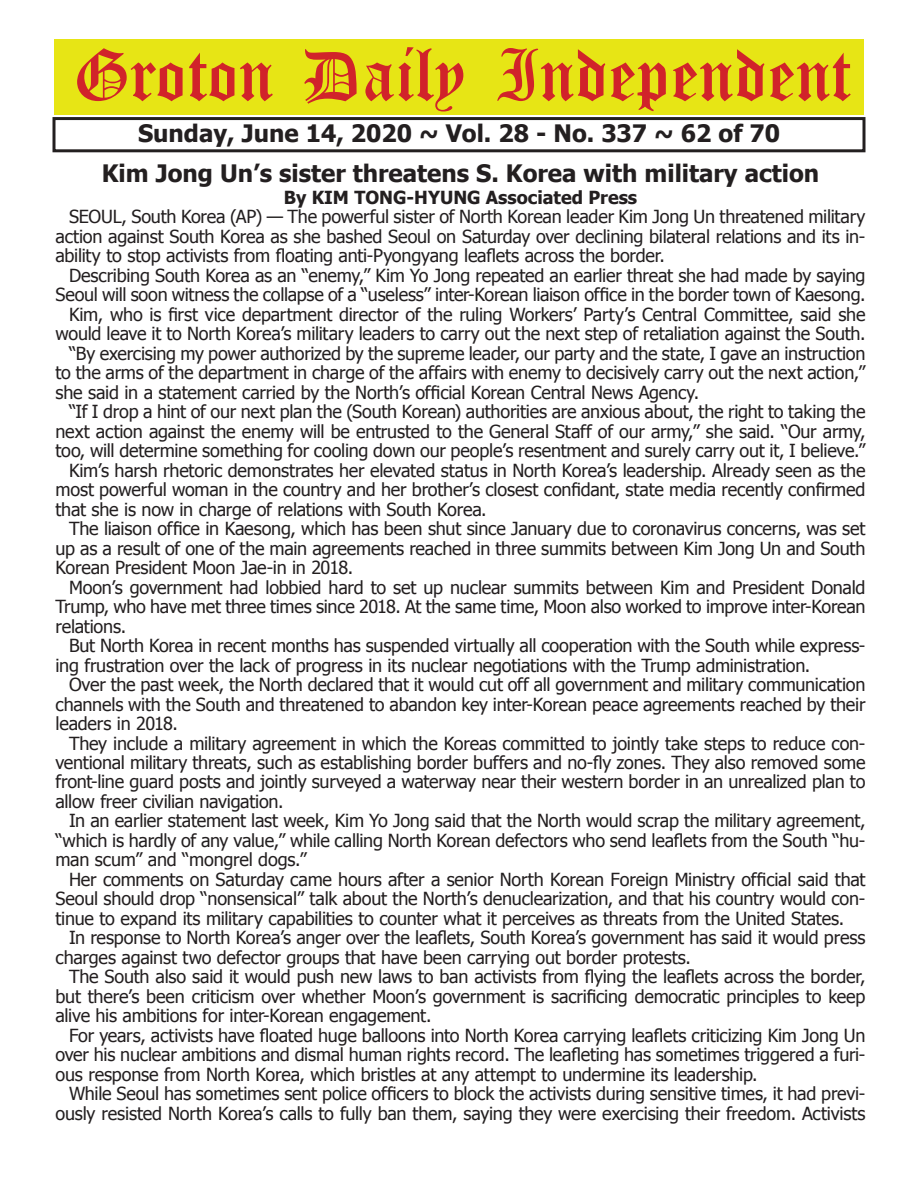
<style>
.page{position:relative;width:918px;height:1188px;background:#fff}
.page>*{position:absolute;margin:0;border:0;box-sizing:border-box;transform-origin:0 0}
.t1{font:54px "Old English Five";color:#d1232a}
.t2{font:700 24px "Tahoma";color:#231f20}
.t3{font:18px/19.5px "Tahoma";letter-spacing:-.01em;color:#231f20;text-align:justify}
.t4{font:700 18px "Tahoma";color:#231f20}
</style>
<div class="page">
<div style="left:52px;top:117px;width:814px;height:35px;border:3px solid #231f20"></div>
<div style="left:54px;top:40px;width:810px;height:75px;background:#e7e515"></div>
<h1 class="t1" style="left:73px;top:50px;width:779px">Groton Daily Independent</h1>
<h2 class="t2" style="left:138px;top:116px;width:644px">Sunday, June 14, 2020 ~ Vol. 28 - No. 337 ~ 62 of 70</h2>
<h2 class="t2" style="left:102px;top:157px;width:719px">Kim Jong Un’s sister threatens S. Korea with military action</h2>
<p class="t4" style="left:284px;top:184px;width:355px">By KIM TONG-HYUNG Associated Press</p>
<p class="t3" style="left:56px;top:206px;width:812px;text-indent:14px">SEOUL, South Korea (AP) — The powerful sister of North Korean leader Kim Jong Un threatened military action against South Korea as she bashed Seoul on Saturday over declining bilateral relations and its in&shy;ability to stop activists from floating anti-Pyongyang leaflets across the border.</p>
<p class="t3" style="left:69px;top:265px;width:798px">Describing South Korea as an “enemy,” Kim Yo Jong repeated an earlier threat she had made by saying</p>
<p class="t3" style="left:56px;top:284px;width:812px">Seoul will soon witness the collapse of a “useless” inter-Korean liaison office in the border town of Kaesong.</p>
<p class="t3" style="left:69px;top:304px;width:798px">Kim, who is first vice department director of the ruling Workers’ Party’s Central Committee, said she</p>
<p class="t3" style="left:56px;top:323px;width:812px">would leave it to North Korea’s military leaders to carry out the next step of retaliation against the South.</p>
<p class="t3" style="left:69px;top:343px;width:798px">“By exercising my power authorized by the supreme leader, our party and the state, I gave an instruction</p>
<p class="t3" style="left:56px;top:362px;width:811px">to the arms of the department in charge of the affairs with enemy to decisively carry out the next action,”</p>
<p class="t3" style="left:56px;top:381px;width:645px">she said in a statement carried by the North’s official Korean Central News Agency.</p>
<p class="t3" style="left:69px;top:401px;width:798px">“If I drop a hint of our next plan the (South Korean) authorities are anxious about, the right to taking the</p>
<p class="t3" style="left:56px;top:420px;width:812px">next action against the enemy will be entrusted to the General Staff of our army,” she said. “Our army,</p>
<p class="t3" style="left:56px;top:440px;width:812px">too, will determine something for cooling down our people’s resentment and surely carry out it, I believe.”</p>
<p class="t3" style="left:69px;top:459px;width:798px">Kim’s harsh rhetoric demonstrates her elevated status in North Korea’s leadership. Already seen as the</p>
<p class="t3" style="left:56px;top:479px;width:812px">most powerful woman in the country and her brother’s closest confidant, state media recently confirmed</p>
<p class="t3" style="left:56px;top:498px;width:433px">that she is now in charge of relations with South Korea.</p>
<p class="t3" style="left:69px;top:518px;width:798px">The liaison office in Kaesong, which has been shut since January due to coronavirus concerns, was set</p>
<p class="t3" style="left:56px;top:537px;width:812px">up as a result of one of the main agreements reached in three summits between Kim Jong Un and South</p>
<p class="t3" style="left:56px;top:557px;width:299px">Korean President Moon Jae-in in 2018.</p>
<p class="t3" style="left:69px;top:576px;width:798px">Moon’s government had lobbied hard to set up nuclear summits between Kim and President Donald</p>
<p class="t3" style="left:56px;top:596px;width:812px">Trump, who have met three times since 2018. At the same time, Moon also worked to improve inter-Korean</p>
<p class="t3" style="left:56px;top:615px;width:72px">relations.</p>
<p class="t3" style="left:69px;top:635px;width:798px">But North Korea in recent months has suspended virtually all cooperation with the South while express-</p>
<p class="t3" style="left:56px;top:654px;width:756px">ing frustration over the lack of progress in its nuclear negotiations with the Trump administration.</p>
<p class="t3" style="left:69px;top:674px;width:798px">Over the past week, the North declared that it would cut off all government and military communication</p>
<p class="t3" style="left:56px;top:693px;width:812px">channels with the South and threatened to abandon key inter-Korean peace agreements reached by their</p>
<p class="t3" style="left:56px;top:713px;width:124px">leaders in 2018.</p>
<p class="t3" style="left:69px;top:732px;width:798px">They include a military agreement in which the Koreas committed to jointly take steps to reduce con-</p>
<p class="t3" style="left:56px;top:752px;width:812px">ventional military threats, such as establishing border buffers and no-fly zones. They also removed some</p>
<p class="t3" style="left:56px;top:771px;width:812px">front-line guard posts and jointly surveyed a waterway near their western border in an unrealized plan to</p>
<p class="t3" style="left:56px;top:791px;width:230px">allow freer civilian navigation.</p>
<p class="t3" style="left:69px;top:810px;width:798px">In an earlier statement last week, Kim Yo Jong said that the North would scrap the military agreement,</p>
<p class="t3" style="left:56px;top:830px;width:812px">“which is hardly of any value,” while calling North Korean defectors who send leaflets from the South “hu-</p>
<p class="t3" style="left:56px;top:849px;width:253px">man scum” and “mongrel dogs.”</p>
<p class="t3" style="left:69px;top:869px;width:798px">Her comments on Saturday came hours after a senior North Korean Foreign Ministry official said that</p>
<p class="t3" style="left:56px;top:888px;width:812px">Seoul should drop “nonsensical” talk about the North’s denuclearization, and that his country would con-</p>
<p class="t3" style="left:56px;top:908px;width:790px">tinue to expand its military capabilities to counter what it perceives as threats from the United States.</p>
<p class="t3" style="left:69px;top:927px;width:798px">In response to North Korea’s anger over the leaflets, South Korea’s government has said it would press</p>
<p class="t3" style="left:56px;top:947px;width:637px">charges against two defector groups that have been carrying out border protests.</p>
<p class="t3" style="left:69px;top:966px;width:798px">The South also said it would push new laws to ban activists from flying the leaflets across the border,</p>
<p class="t3" style="left:56px;top:986px;width:811px">but there’s been criticism over whether Moon’s government is sacrificing democratic principles to keep</p>
<p class="t3" style="left:56px;top:1005px;width:378px">alive his ambitions for inter-Korean engagement.</p>
<p class="t3" style="left:69px;top:1025px;width:798px">For years, activists have floated huge balloons into North Korea carrying leaflets criticizing Kim Jong Un</p>
<p class="t3" style="left:56px;top:1044px;width:812px">over his nuclear ambitions and dismal human rights record. The leafleting has sometimes triggered a furi-</p>
<p class="t3" style="left:56px;top:1064px;width:704px">ous response from North Korea, which bristles at any attempt to undermine its leadership.</p>
<p class="t3" style="left:69px;top:1083px;width:798px">While Seoul has sometimes sent police officers to block the activists during sensitive times, it had previ-</p>
<p class="t3" style="left:56px;top:1103px;width:812px">ously resisted North Korea’s calls to fully ban them, saying they were exercising their freedom. Activists</p>
</div>
